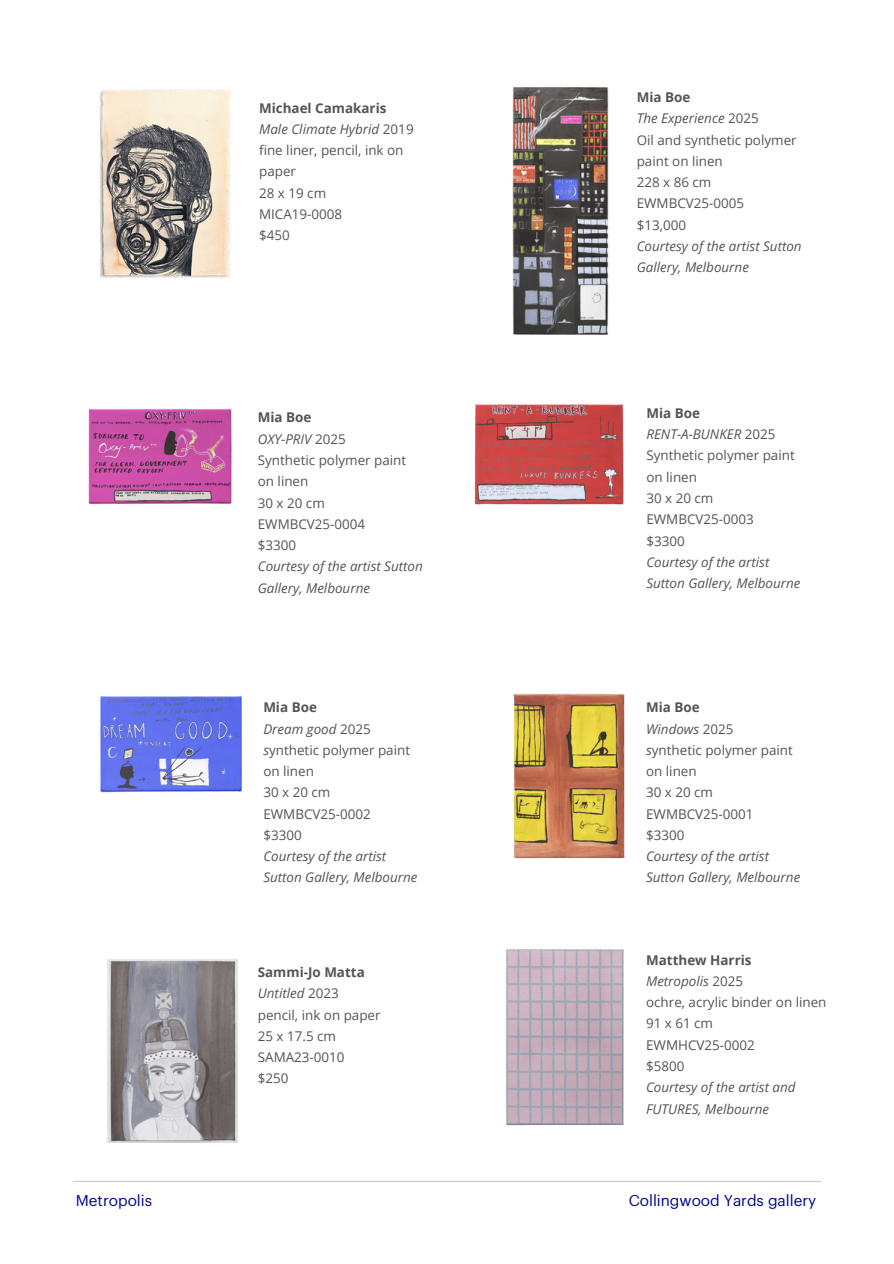
<style>
.page{position:relative;width:894px;height:1264px;background:#fff}
.page>*{position:absolute;margin:0;border:0;box-sizing:border-box;transform-origin:0 0}
.t1{font:15.3px "Graphik Trial";color:#000887}
.t2{font:13.35px/21.3px "Open Sans";color:#545454}
.t3{font:italic 13.35px/21.3px "Open Sans";color:#545454}
.t4{font:700 13.35px "Open Sans";color:#545454}
.s1{font-style:normal}
.s2{font-style:italic}
</style>
<div class="page">
<img style="left:512px;top:87px;width:97px;height:248px">
<img style="left:88px;top:408px;width:144px;height:96px">
<img style="left:474px;top:404px;width:150px;height:101px">
<img style="left:100px;top:695px;width:142px;height:98px">
<img style="left:107px;top:959px;width:131px;height:182px">
<img style="left:505px;top:949px;width:119px;height:177px">
<img style="left:100px;top:89px;width:131px;height:188px">
<img style="left:513px;top:693px;width:112px;height:166px">
<p class="t4" style="left:259px;top:98px;width:129px">Michael Camakaris</p>
<p class="t3" style="left:259px;top:118px;width:156px">Male Climate Hybrid <span class="s1">2019</span></p>
<p class="t2" style="left:259px;top:139px;width:146px">fine liner, pencil, ink on paper</p>
<p class="t2" style="left:259px;top:182px;width:68px">28 x 19 cm</p>
<p class="t2" style="left:259px;top:203px;width:85px">MICA19-0008</p>
<p class="t2" style="left:259px;top:224px;width:32px">$450</p>
<p class="t4" style="left:258px;top:408px;width:55px">Mia Boe</p>
<p class="t3" style="left:258px;top:428px;width:89px">OXY-PRIV <span class="s1">2025</span></p>
<p class="t2" style="left:258px;top:449px;width:150px">Synthetic polymer paint on linen</p>
<p class="t2" style="left:258px;top:491px;width:68px">30 x 20 cm</p>
<p class="t2" style="left:258px;top:513px;width:109px">EWMBCV25-0004</p>
<p class="t2" style="left:258px;top:534px;width:40px">$3300</p>
<p class="t3" style="left:258px;top:555px;width:166px">Courtesy of the artist Sutton<br>Gallery, Melbourne</p>
<p class="t4" style="left:263px;top:698px;width:55px">Mia Boe</p>
<p class="t3" style="left:263px;top:717px;width:109px">Dream good <span class="s1">2025</span></p>
<p class="t2" style="left:263px;top:739px;width:148px"><span class="s2">s</span>ynthetic polymer paint on linen</p>
<p class="t2" style="left:263px;top:781px;width:68px">30 x 20 cm</p>
<p class="t2" style="left:263px;top:802px;width:109px">EWMBCV25-0002</p>
<p class="t2" style="left:263px;top:824px;width:40px">$3300</p>
<p class="t3" style="left:263px;top:845px;width:156px">Courtesy of the artist<br>Sutton Gallery, Melbourne</p>
<p class="t4" style="left:258px;top:962px;width:108px">Sammi-Jo Matta</p>
<p class="t3" style="left:258px;top:982px;width:82px">Untitled <span class="s1">2023</span></p>
<p class="t2" style="left:258px;top:1003px;width:124px">pencil, ink on paper</p>
<p class="t2" style="left:258px;top:1025px;width:80px">25 x 17.5 cm</p>
<p class="t2" style="left:258px;top:1046px;width:88px">SAMA23-0010</p>
<p class="t2" style="left:258px;top:1067px;width:32px">$250</p>
<p class="t4" style="left:636px;top:88px;width:55px">Mia Boe</p>
<p class="t3" style="left:636px;top:107px;width:124px">The Experience <span class="s1">2025</span></p>
<p class="t2" style="left:636px;top:129px;width:161px">Oil and synthetic polymer paint on linen</p>
<p class="t2" style="left:636px;top:171px;width:76px">228 x 86 cm</p>
<p class="t2" style="left:636px;top:192px;width:109px">EWMBCV25-0005</p>
<p class="t2" style="left:636px;top:214px;width:51px">$13,000</p>
<p class="t3" style="left:636px;top:235px;width:166px">Courtesy of the artist Sutton<br>Gallery, Melbourne</p>
<p class="t4" style="left:646px;top:403px;width:55px">Mia Boe</p>
<p class="t3" style="left:646px;top:423px;width:131px">RENT-A-BUNKER <span class="s1">2025</span></p>
<p class="t2" style="left:646px;top:444px;width:150px">Synthetic polymer paint on linen</p>
<p class="t2" style="left:646px;top:487px;width:68px">30 x 20 cm</p>
<p class="t2" style="left:646px;top:508px;width:109px">EWMBCV25-0003</p>
<p class="t2" style="left:646px;top:529px;width:40px">$3300</p>
<p class="t3" style="left:646px;top:551px;width:156px">Courtesy of the artist<br>Sutton Gallery, Melbourne</p>
<p class="t4" style="left:646px;top:698px;width:55px">Mia Boe</p>
<p class="t3" style="left:646px;top:717px;width:89px">Windows <span class="s1">2025</span></p>
<p class="t2" style="left:646px;top:739px;width:148px"><span class="s2">s</span>ynthetic polymer paint on linen</p>
<p class="t2" style="left:646px;top:781px;width:68px">30 x 20 cm</p>
<p class="t2" style="left:646px;top:802px;width:109px">EWMBCV25-0001</p>
<p class="t2" style="left:646px;top:824px;width:40px">$3300</p>
<p class="t3" style="left:646px;top:845px;width:156px">Courtesy of the artist<br>Sutton Gallery, Melbourne</p>
<p class="t4" style="left:646px;top:950px;width:107px">Matthew Harris</p>
<p class="t3" style="left:646px;top:970px;width:99px">Metropolis <span class="s1">2025</span></p>
<p class="t2" style="left:646px;top:991px;width:182px">ochre, acrylic binder on linen</p>
<p class="t2" style="left:646px;top:1012px;width:68px">91 x 61 cm</p>
<p class="t2" style="left:646px;top:1033px;width:110px">EWMHCV25-0002</p>
<p class="t2" style="left:646px;top:1055px;width:40px">$5800</p>
<p class="t3" style="left:646px;top:1076px;width:151px">Courtesy of the artist and<br>FUTURES, Melbourne</p>
<p class="t1" style="left:76px;top:1193px;width:78px">Metropolis</p>
<p class="t1" style="left:628px;top:1193px;width:189px">Collingwood Yards gallery</p>
</div>
